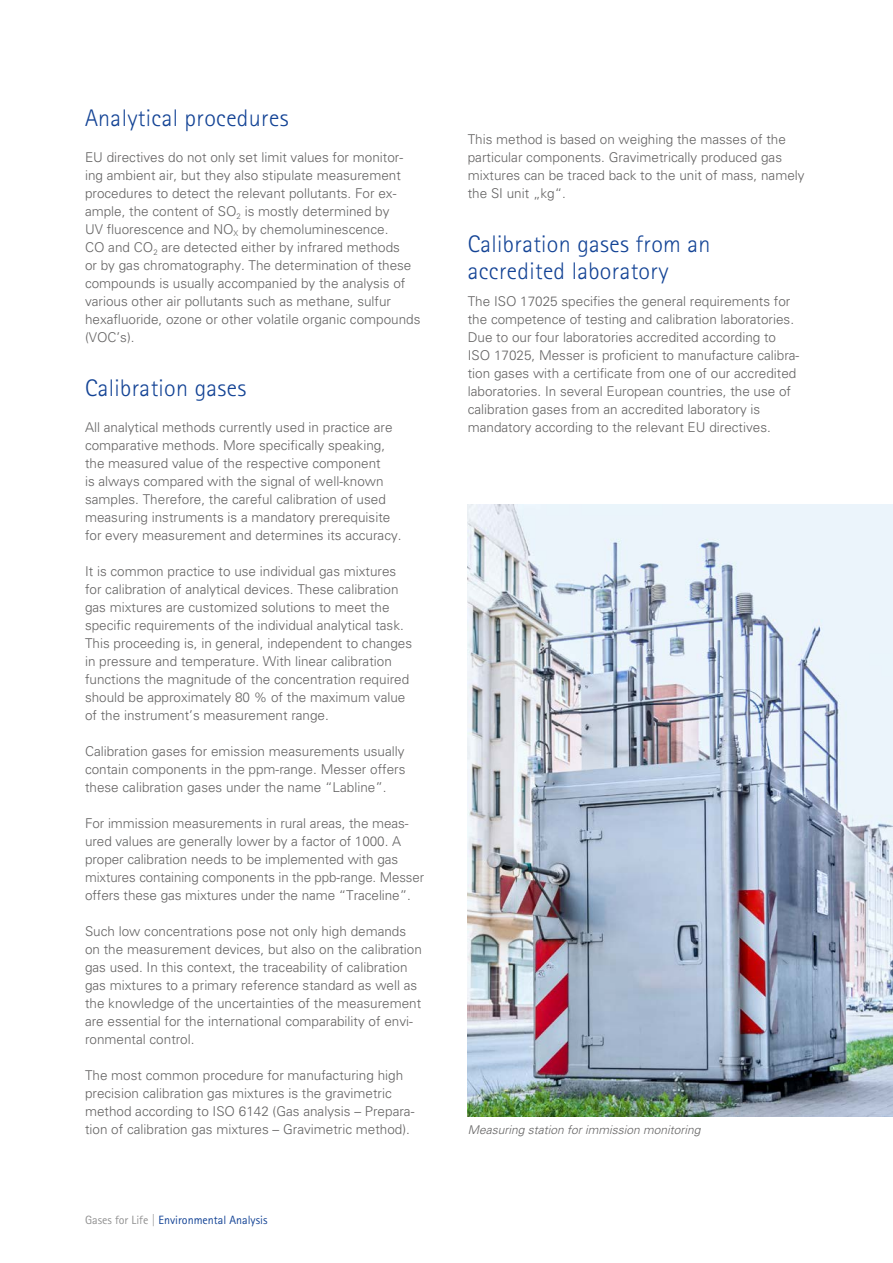
<style>
.page{position:relative;width:893px;height:1263px;background:#fff}
.page>*{position:absolute;margin:0;border:0;box-sizing:border-box;transform-origin:0 0}
.t1{font:300 24px/27px "AT Rotis Sans Serif";letter-spacing:.015em;color:#134395}
.t2{font:300 13.5px/18px "Univers CE";color:#646363}
.t3{font:italic 300 12px "Univers";color:#646363}
.t4{font:12px "AT Rotis Sans Serif";color:#134395}
.s1{color:#929292}
</style>
<div class="page">
<img style="left:468px;top:504px;width:425px;height:612px">
<h1 class="t1" style="left:85px;top:104px;width:205px">Analytical procedures</h1>
<p class="t2" style="left:85px;top:148px;width:337px">EU directives do not only set limit values for monitor&shy;ing ambient air, but they also stipulate measurement procedures to detect the relevant pollutants. For ex&shy;ample, the content of SO<sub>2</sub> is mostly determined by<br>UV fluorescence and NO<sub>X</sub> by chemoluminescence.<br>CO and CO<sub>2</sub> are detected either by infrared methods<br>or by gas chromatography. The determination of these compounds is usually accompanied by the analysis of various other air pollutants such as methane, sulfur hexafluoride, ozone or other volatile organic compounds (VOC’s).</p>
<h1 class="t1" style="left:85px;top:374px;width:163px">Calibration gases</h1>
<p class="t2" style="left:85px;top:418px;width:318px">All analytical methods currently used in practice are comparative methods. More specifically speaking, the measured value of the respective component<br>is always compared with the signal of well-known samples. Therefore, the careful calibration of used measuring instruments is a mandatory prerequisite for every measurement and determines its accuracy.</p>
<p class="t2" style="left:85px;top:562px;width:329px">It is common practice to use individual gas mixtures for calibration of analytical devices. These calibration gas mixtures are customized solutions to meet the specific requirements of the individual analytical task.<br>This proceeding is, in general, independent to changes in pressure and temperature. With linear calibration functions the magnitude of the concentration required should be approximately 80 % of the maximum value of the instrument’s measurement range.</p>
<p class="t2" style="left:85px;top:742px;width:322px;text-align:justify">Calibration gases for emission measurements usually contain components in the ppm-range. Messer offers these calibration gases under the name “Labline”.</p>
<p class="t2" style="left:85px;top:814px;width:341px">For immission measurements in rural areas, the meas&shy;ured values are generally lower by a factor of 1000. A proper calibration needs to be implemented with gas mixtures containing components in the ppb-range. Messer offers these gas mixtures under the name “Traceline”.</p>
<p class="t2" style="left:85px;top:922px;width:338px">Such low concentrations pose not only high demands on the measurement devices, but also on the calibration gas used. In this context, the traceability of calibration gas mixtures to a primary reference standard as well as the knowledge of the uncertainties of the measurement are essential for the international comparability of envi&shy;ronmental control.</p>
<p class="t2" style="left:85px;top:1066px;width:331px">The most common procedure for manufacturing high precision calibration gas mixtures is the gravimetric method according to ISO 6142 (Gas analysis – Prepara&shy;tion of calibration gas mixtures – Gravimetric method).</p>
<p class="t4" style="left:85px;top:1213px;width:184px"><span class="s1">Gases for Life |</span> Environmental Analysis</p>
<p class="t2" style="left:468px;top:130px;width:338px">This method is based on weighing the masses of the particular components. Gravimetrically produced gas mixtures can be traced back to the unit of mass, namely the SI unit „kg“.</p>
<h1 class="t1" style="left:468px;top:230px;width:244px">Calibration gases from an accredited laboratory</h1>
<p class="t2" style="left:468px;top:292px;width:333px">The ISO 17025 specifies the general requirements for the competence of testing and calibration laboratories.<br>Due to our four laboratories accredited according to ISO 17025, Messer is proficient to manufacture calibra&shy;tion gases with a certificate from one of our accredited laboratories. In several European countries, the use of calibration gases from an accredited laboratory is mandatory according to the relevant EU directives.</p>
<p class="t3" style="left:468px;top:1123px;width:234px">Measuring station for immission monitoring</p>
</div>
